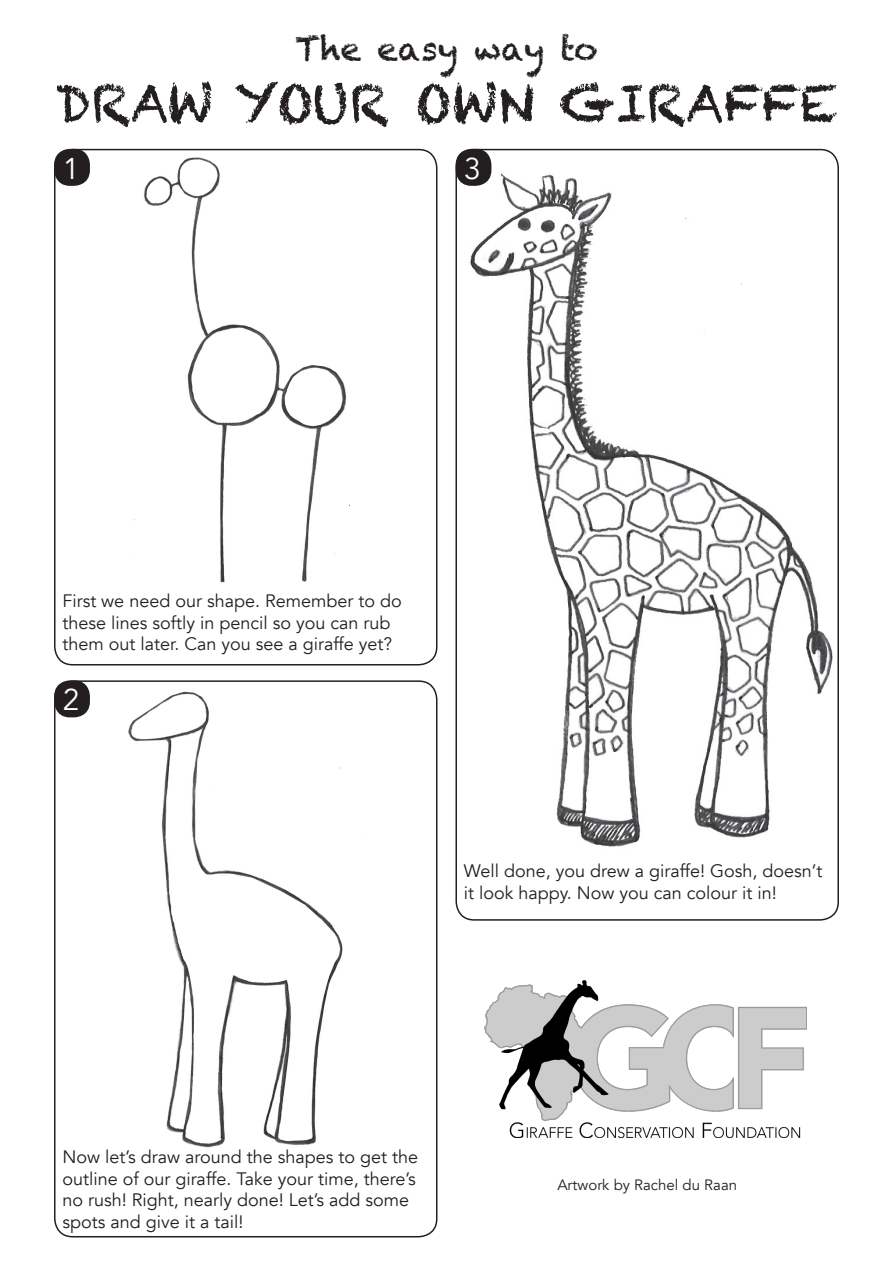
<style>
.page{position:relative;width:893px;height:1263px;background:#fff}
.page>*{position:absolute;margin:0;border:0;box-sizing:border-box;transform-origin:0 0}
.t1{font:51px "Chalkduster";color:#231f20}
.t2{font:33px "Chalkduster";color:#231f20}
.t3{font:30px "Avenir";color:#fff}
.t4{font:18px/21.6px "Avenir";color:#231f20}
.t5{font:15px "Avenir";color:#231f20}
</style>
<div class="page">
<img style="left:107px;top:148px;width:266px;height:457px">
<img style="left:434px;top:162px;width:405px;height:733px">
<img style="left:128px;top:691px;width:215px;height:457px">
<div style="left:54px;top:149px;width:383px;height:516px;border:2px solid #231f20;border-radius:18px"></div>
<div style="left:455px;top:149px;width:384px;height:772px;border:2px solid #231f20;border-radius:18px"></div>
<div style="left:54px;top:680px;width:383px;height:557px;border:2px solid #231f20;border-radius:18px"></div>
<div style="left:55px;top:150px;width:34px;height:35px;background:#231f20;border-radius:15px"></div>
<div style="left:54px;top:149px;width:36px;height:37px;border:2px solid #231f20;border-radius:15px"></div>
<div style="left:456px;top:150px;width:35px;height:35px;background:#231f20;border-radius:15px"></div>
<div style="left:456px;top:149px;width:35px;height:37px;border:2px solid #231f20;border-radius:15px"></div>
<div style="left:55px;top:681px;width:34px;height:36px;background:#231f20;border-radius:15px"></div>
<div style="left:54px;top:680px;width:36px;height:37px;border:2px solid #231f20;border-radius:15px"></div>
<img style="left:485px;top:980px;width:321px;height:157px">
<p class="t2" style="left:295px;top:29px;width:304px">The easy way to</p>
<p class="t1" style="left:56px;top:73px;width:783px">DRAW YOUR OWN GIRAFFE</p>
<p class="t3" style="left:63px;top:151px;width:18px">1</p>
<p class="t3" style="left:464px;top:151px;width:18px">3</p>
<p class="t4" style="left:62px;top:590px;width:341px">First we need our shape. Remember to do these lines softly in pencil so you can rub them out later. Can you see a giraffe yet?</p>
<p class="t3" style="left:63px;top:682px;width:18px">2</p>
<p class="t4" style="left:464px;top:861px;width:360px">Well done, you drew a giraffe! Gosh, doesn’t it look happy. Now you can colour it in!</p>
<p class="t4" style="left:62px;top:1146px;width:357px">Now let’s draw around the shapes to get the outline of our giraffe. Take your time, there’s no rush! Right, nearly done! Let’s add some spots and give it a tail!</p>
<p class="t5" style="left:557px;top:1175px;width:181px">Artwork by Rachel du Raan</p>
</div>
